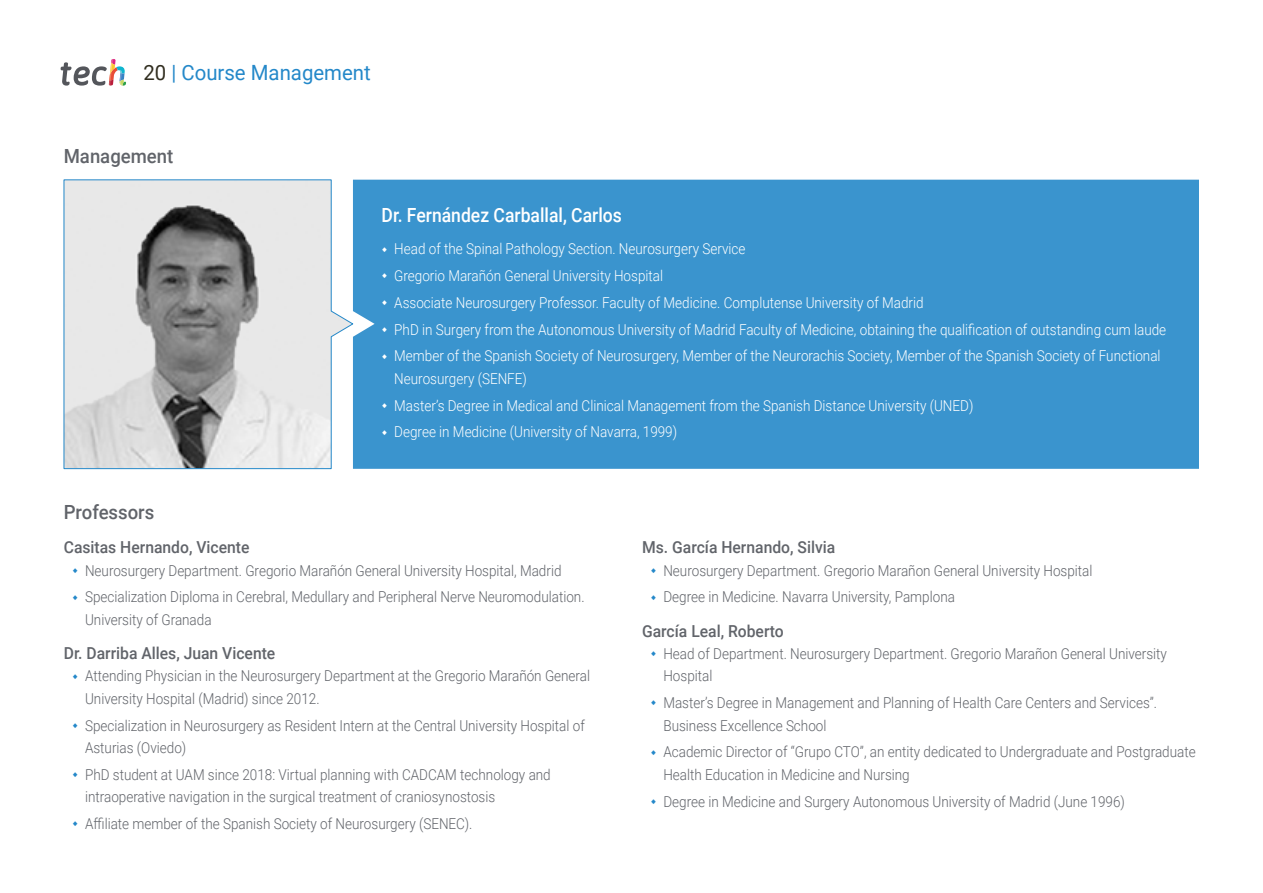
<style>
.page{position:relative;width:1263px;height:893px;background:#fff}
.page>*{position:absolute;margin:0;border:0;box-sizing:border-box;transform-origin:0 0}
.t1{font:21px "Roboto";color:#2488c9}
.t2{font:500 19.5px "Roboto";color:#fff;scale:.9 1}
.t3{font:500 19.5px "Roboto";color:#61646a;scale:.95 1}
.t4{font:500 16.5px "Roboto";color:#61646a;scale:.95 1}
.t5{font:300 15px/22.5px "Roboto";color:#61646a;scale:.9 1}
.t6{font:300 15px/26.7px "Roboto";color:#fff;scale:.9 1}
.s1{color:#312e20}
</style>
<div class="page">
<svg style="left:61px;top:59px;width:65px;height:27px"></svg>
<div style="left:353px;top:180px;width:846px;height:289px;background:#3a94ce"></div>
<svg style="left:64px;top:179px;width:289px;height:290px;background:#c7c8c9"></svg>
<svg style="left:382px;top:247px;width:5px;height:5px"></svg>
<svg style="left:382px;top:273px;width:5px;height:5px"></svg>
<svg style="left:382px;top:300px;width:5px;height:5px"></svg>
<svg style="left:382px;top:327px;width:5px;height:5px"></svg>
<svg style="left:382px;top:354px;width:5px;height:5px"></svg>
<svg style="left:382px;top:403px;width:5px;height:5px"></svg>
<svg style="left:382px;top:430px;width:5px;height:5px"></svg>
<h1 class="t1" style="left:144px;top:57px;width:229px"><span class="s1">20</span> | Course Management</h1>
<h2 class="t3" style="left:64px;top:142px;width:117px">Management</h2>
<h2 class="t2" style="left:382px;top:202px;width:269px">Dr. Fernández Carballal, Carlos</h2>
<p class="t6" style="left:394px;top:235px;width:859px">Head of the Spinal Pathology Section. Neurosurgery Service<br>Gregorio Marañón General University Hospital<br>Associate Neurosurgery Professor. Faculty of Medicine. Complutense University of Madrid<br>PhD in Surgery from the Autonomous University of Madrid Faculty of Medicine, obtaining the qualification of outstanding cum laude Member of the Spanish Society of Neurosurgery, Member of the Neurorachis Society, Member of the Spanish Society of Functional</p>
<p class="t6" style="left:394px;top:364px;width:645px">Neurosurgery (SENFE)<br>Master’s Degree in Medical and Clinical Management from the Spanish Distance University (UNED)<br>Degree in Medicine (University of Navarra, 1999)</p>
<h2 class="t3" style="left:64px;top:498px;width:97px">Professors</h2>
<p class="t4" style="left:64px;top:536px;width:197px">Casitas Hernando, Vicente</p>
<p class="t5" style="left:85px;top:556px;width:556px;line-height:26.7px">Neurosurgery Department. Gregorio Marañón General University Hospital, Madrid<br>Specialization Diploma in Cerebral, Medullary and Peripheral Nerve Neuromodulation.</p>
<p class="t5" style="left:85px;top:608px;width:142px">University of Granada</p>
<p class="t4" style="left:64px;top:642px;width:224px">Dr. Darriba Alles, Juan Vicente</p>
<p class="t5" style="left:85px;top:664px;width:563px">Attending Physician in the Neurosurgery Department at the Gregorio Marañón General<br>University Hospital (Madrid) since 2012.</p>
<p class="t5" style="left:85px;top:713px;width:557px">Specialization in Neurosurgery as Resident Intern at the Central University Hospital of<br>Asturias (Oviedo)</p>
<p class="t5" style="left:85px;top:763px;width:519px">PhD student at UAM since 2018: Virtual planning with CADCAM technology and intraoperative navigation in the surgical treatment of craniosynostosis</p>
<p class="t5" style="left:85px;top:812px;width:432px">Affiliate member of the Spanish Society of Neurosurgery (SENEC).</p>
<p class="t4" style="left:642px;top:536px;width:205px">Ms. García Hernando, Silvia</p>
<p class="t5" style="left:663px;top:556px;width:478px;line-height:26.7px">Neurosurgery Department. Gregorio Marañon General University Hospital<br>Degree in Medicine. Navarra University, Pamplona</p>
<p class="t4" style="left:642px;top:619px;width:151px">García Leal, Roberto</p>
<p class="t5" style="left:663px;top:642px;width:561px">Head of Department. Neurosurgery Department. Gregorio Marañon General University<br>Hospital</p>
<p class="t5" style="left:663px;top:691px;width:550px">Master’s Degree in Management and Planning of Health Care Centers and Services”.<br>Business Excellence School</p>
<p class="t5" style="left:663px;top:740px;width:593px">Academic Director of “Grupo CTO”, an entity dedicated to Undergraduate and Postgraduate<br>Health Education in Medicine and Nursing</p>
<p class="t5" style="left:663px;top:789px;width:514px">Degree in Medicine and Surgery Autonomous University of Madrid (June 1996)</p>
</div>
